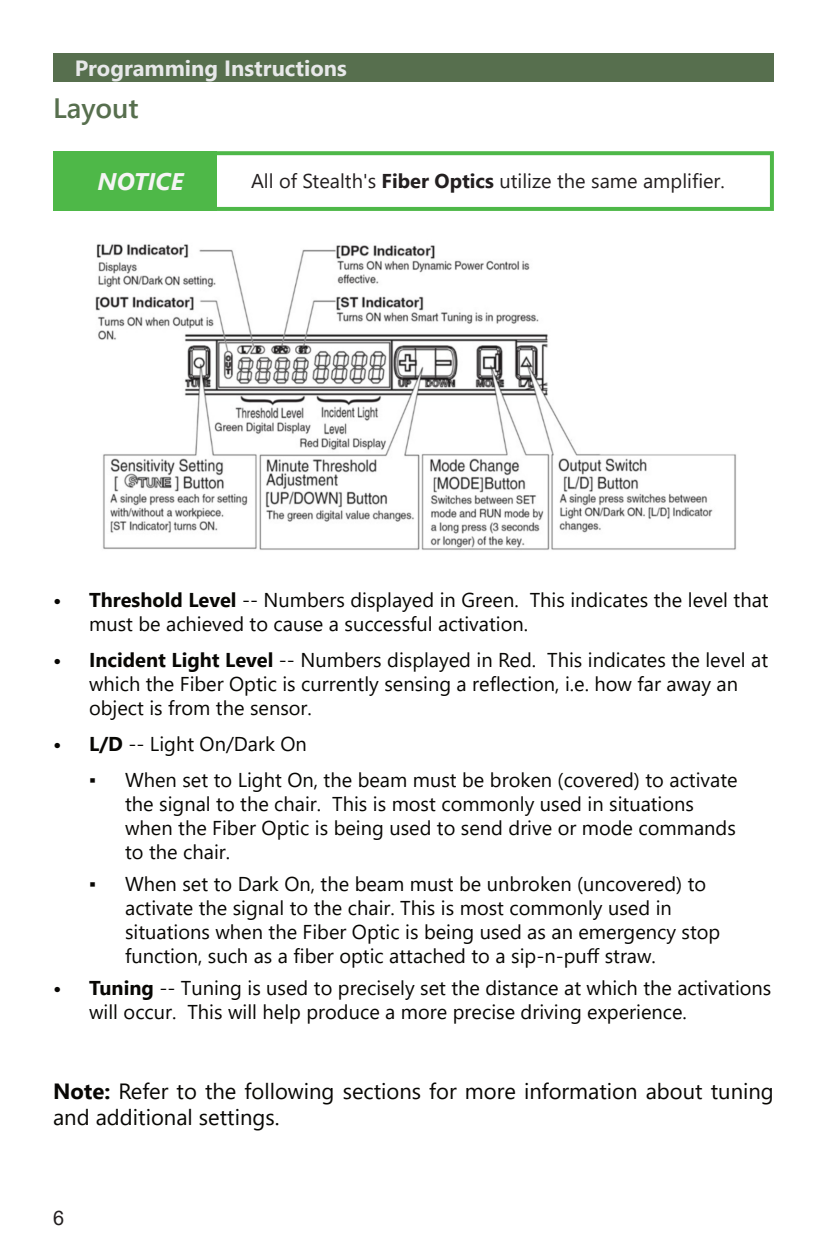
<style>
.page{position:relative;width:827px;height:1259px;background:#fff}
.page>*{position:absolute;margin:0;border:0;box-sizing:border-box;transform-origin:0 0}
.t1{font:600 28px "Segoe UI";color:#576f4e}
.t2{font:italic 700 24px "Segoe UI";color:#f5f4f4}
.t3{font:22px/26px "Segoe UI";color:#080704}
.t4{font:700 22px "Segoe UI";color:#e7e8e9}
.t5{font:20px/24px "Segoe UI";color:#080704}
.t6{font:20px "Segoe UI";color:#231f20}
.t7{font:20px "Arial";color:#231f20}
.s1{font-weight:700}
</style>
<div class="page">
<div style="left:53px;top:53px;width:720px;height:29px;background:#576f4e"></div>
<img style="left:95px;top:244px;width:641px;height:306px">
<svg style="left:216px;top:151px;width:557px;height:60px"></svg>
<div style="left:53px;top:151px;width:163px;height:60px;background:#4eb848"></div>
<p class="t4" style="left:75px;top:60px;width:273px">Programming Instructions</p>
<h1 class="t1" style="left:53px;top:98px;width:87px">Layout</h1>
<p class="t2" style="left:98px;top:172px;width:87px">NOTICE</p>
<p class="t6" style="left:251px;top:174px;width:475px">All of Stealth's <span class="s1">Fiber Optics</span> utilize the same amplifier.</p>
<p class="t5" style="left:89px;top:589px;width:680px;text-indent:-36px"><span class="s1">• Threshold Level</span> -- Numbers displayed in Green. This indicates the level that must be achieved to cause a successful activation.</p>
<p class="t5" style="left:89px;top:649px;width:680px;text-indent:-36px"><span class="s1">• Incident Light Level</span> -- Numbers displayed in Red. This indicates the level at which the Fiber Optic is currently sensing a reflection, i.e. how far away an object is from the sensor.</p>
<p class="t5" style="left:53px;top:733px;width:255px"><span class="s1">• L/D</span> -- Light On/Dark On</p>
<p class="t5" style="left:125px;top:769px;width:613px;text-indent:-36px">▪ When set to Light On, the beam must be broken (covered) to activate the signal to the chair. This is most commonly used in situations when the Fiber Optic is being used to send drive or mode commands to the chair.</p>
<p class="t5" style="left:125px;top:873px;width:596px;text-indent:-36px">▪ When set to Dark On, the beam must be unbroken (uncovered) to activate the signal to the chair. This is most commonly used in situations when the Fiber Optic is being used as an emergency stop function, such as a fiber optic attached to a sip-n-puff straw.</p>
<p class="t5" style="left:89px;top:977px;width:683px;text-indent:-36px"><span class="s1">• Tuning</span> -- Tuning is used to precisely set the distance at which the activations will occur. This will help produce a more precise driving experience.</p>
<p class="t3" style="left:53px;top:1080px;width:721px"><span class="s1">Note:</span> Refer to the following sections for more information about tuning and additional settings.</p>
<p class="t7" style="left:53px;top:1209px;width:13px">6</p>
</div>
